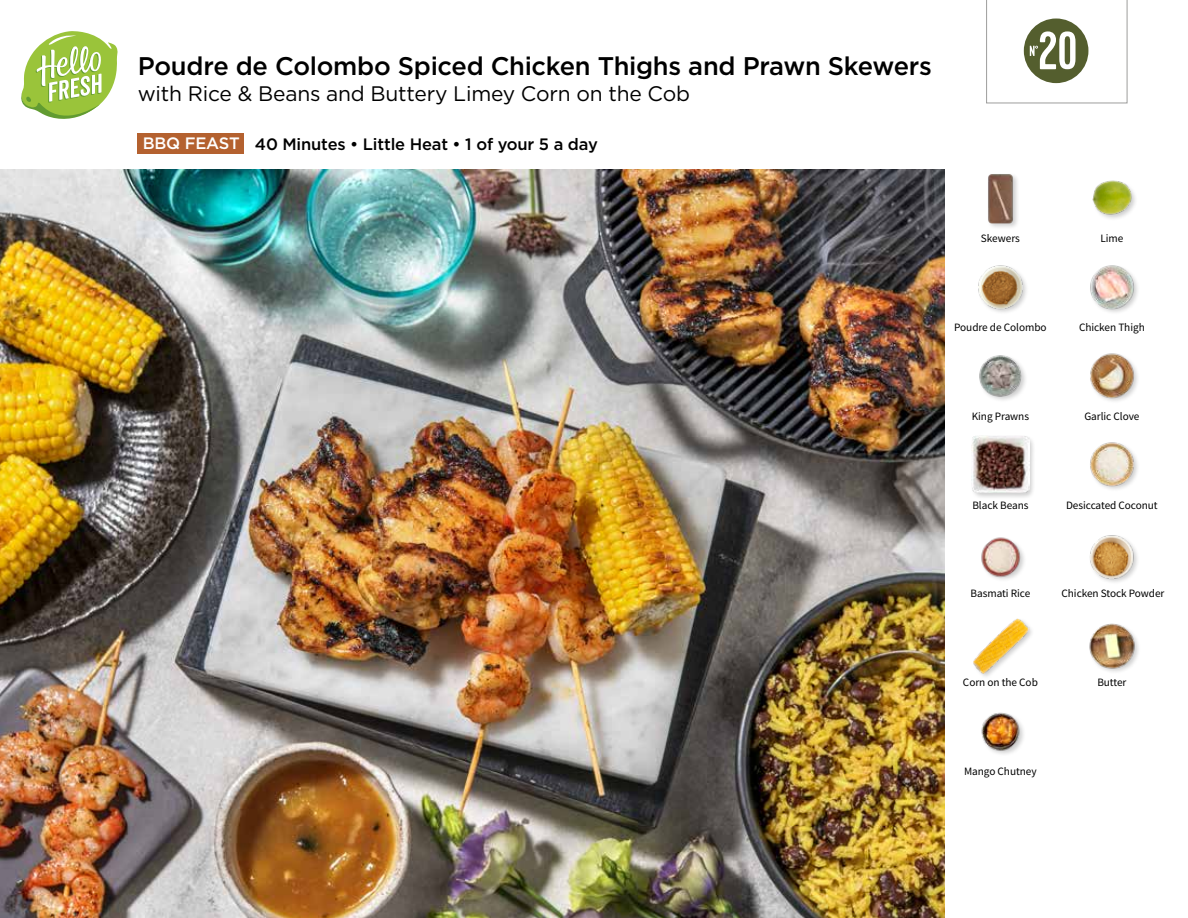
<style>
.page{position:relative;width:1188px;height:918px;background:#fff}
.page>*{position:absolute;margin:0;border:0;box-sizing:border-box;transform-origin:0 0}
.t1{font:54px "Kapra";color:#fff}
.t2{font:500 25.5px "Gotham";letter-spacing:-.015em;color:#000}
.t3{font:21px "Gotham";letter-spacing:-.01em;color:#000}
.t4{font:500 16.5px "Gotham";letter-spacing:-.01em;color:#000}
.t5{font:500 16.5px "Gotham";letter-spacing:-.01em;color:#fff}
.t6{font:11.25px "Source Sans Pro";letter-spacing:-.005em;color:#000}
</style>
<div class="page">
<div style="left:138px;top:133px;width:106px;height:21px;background:#b4612f"></div>
<svg style="left:21px;top:31px;width:97px;height:88px"></svg>
<img style="left:0;top:170px;width:945px;height:748px">
<img style="left:981px;top:712px;width:43px;height:42px">
<img style="left:981px;top:537px;width:43px;height:43px">
<img style="left:973px;top:618px;width:56px;height:57px">
<img style="left:1089px;top:623px;width:50px;height:49px">
<img style="left:1090px;top:535px;width:48px;height:47px">
<img style="left:979px;top:355px;width:47px;height:45px">
<div style="left:971px;top:434px;width:65px;height:66px;background:#000;opacity:.2"></div>
<img style="left:972px;top:436px;width:57px;height:57px">
<img style="left:1090px;top:442px;width:48px;height:48px">
<img style="left:1090px;top:353px;width:48px;height:48px">
<div style="left:987px;top:173px;width:33px;height:57px;background:#000;opacity:.2"></div>
<img style="left:987px;top:173px;width:33px;height:50px">
<img style="left:978px;top:265px;width:49px;height:47px">
<img style="left:1090px;top:265px;width:48px;height:48px">
<div style="left:1091px;top:180px;width:47px;height:41px;background:#000;opacity:.2"></div>
<img style="left:1091px;top:180px;width:43px;height:40px">
<svg style="left:986px;top:0;width:141px;height:104px"></svg>
<h2 class="t2" style="left:138px;top:49px;width:796px">Poudre de Colombo Spiced Chicken Thighs and Prawn Skewers</h2>
<h3 class="t3" style="left:138px;top:82px;width:554px">with Rice &amp; Beans and Buttery Limey Corn on the Cob</h3>
<h3 class="t5" style="left:143px;top:133px;width:99px">BBQ FEAST</h3>
<h3 class="t4" style="left:255px;top:133px;width:345px">40 Minutes • Little Heat • 1 of your 5 a day</h3>
<h1 class="t1" style="left:1038px;top:19px;width:40px">20</h1>
<p class="t6" style="left:981px;top:231px;width:40px">Skewers</p>
<p class="t6" style="left:1100px;top:231px;width:24px">Lime</p>
<p class="t6" style="left:954px;top:320px;width:94px">Poudre de Colombo</p>
<p class="t6" style="left:1079px;top:320px;width:67px">Chicken Thigh</p>
<p class="t6" style="left:972px;top:409px;width:59px">King Prawns</p>
<p class="t6" style="left:1084px;top:409px;width:57px">Garlic Clove</p>
<p class="t6" style="left:972px;top:498px;width:58px">Black Beans</p>
<p class="t6" style="left:1066px;top:498px;width:93px">Desiccated Coconut</p>
<p class="t6" style="left:971px;top:586px;width:61px">Basmati Rice</p>
<p class="t6" style="left:1062px;top:586px;width:104px">Chicken Stock Powder</p>
<p class="t6" style="left:963px;top:675px;width:76px">Corn on the Cob</p>
<p class="t6" style="left:1097px;top:675px;width:31px">Butter</p>
<p class="t6" style="left:964px;top:764px;width:74px">Mango Chutney</p>
</div>
